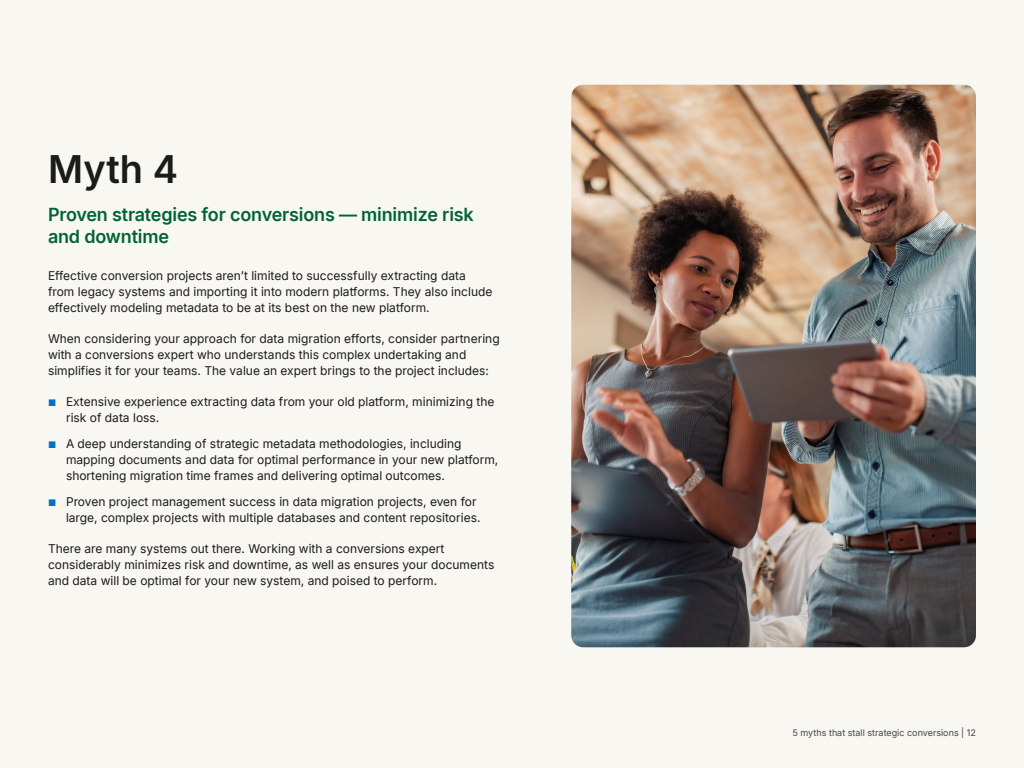
<style>
.page{position:relative;width:1024px;height:768px;background:#f8f7f2}
.page>*{position:absolute;margin:0;border:0;box-sizing:border-box;transform-origin:0 0}
.t1{font:600 38px "Inter";color:#191c1a}
.t2{font:600 18px/22px "Inter";letter-spacing:-.01em;color:#006334}
.t3{font:12px/16px "Inter";color:#191c1a}
.t4{font:9px "Inter";color:#444745}
.s1{font-size:9px;color:#0071c7}
</style>
<div class="page">
<img style="left:571px;top:85px;width:405px;height:562px">
<h1 class="t1" style="left:48px;top:141px;width:131px">Myth 4</h1>
<h2 class="t2" style="left:48px;top:203px;width:427px">Proven strategies for conversions — minimize risk and downtime</h2>
<p class="t3" style="left:48px;top:268px;width:446px">Effective conversion projects aren’t limited to successfully extracting data from legacy systems and importing it into modern platforms. They also include effectively modeling metadata to be at its best on the new platform.</p>
<p class="t3" style="left:48px;top:331px;width:453px">When considering your approach for data migration efforts, consider partnering with a conversions expert who understands this complex undertaking and simplifies it for your teams. The value an expert brings to the project includes:</p>
<p class="t3" style="left:66px;top:394px;width:430px;text-indent:-18px"><span class="s1">■</span> Extensive experience extracting data from your old platform, minimizing the risk of data loss.</p>
<p class="t3" style="left:66px;top:436px;width:434px;text-indent:-18px"><span class="s1">■</span> A deep understanding of strategic metadata methodologies, including mapping documents and data for optimal performance in your new platform, shortening migration time frames and delivering optimal outcomes.</p>
<p class="t3" style="left:66px;top:494px;width:416px;text-indent:-18px"><span class="s1">■</span> Proven project management success in data migration projects, even for large, complex projects with multiple databases and content repositories.</p>
<p class="t3" style="left:48px;top:541px;width:448px">There are many systems out there. Working with a conversions expert considerably minimizes risk and downtime, as well as ensures your documents and data will be optimal for your new system, and poised to perform.</p>
<p class="t4" style="left:793px;top:726px;width:185px">5 myths that stall strategic conversions | 12</p>
</div>
